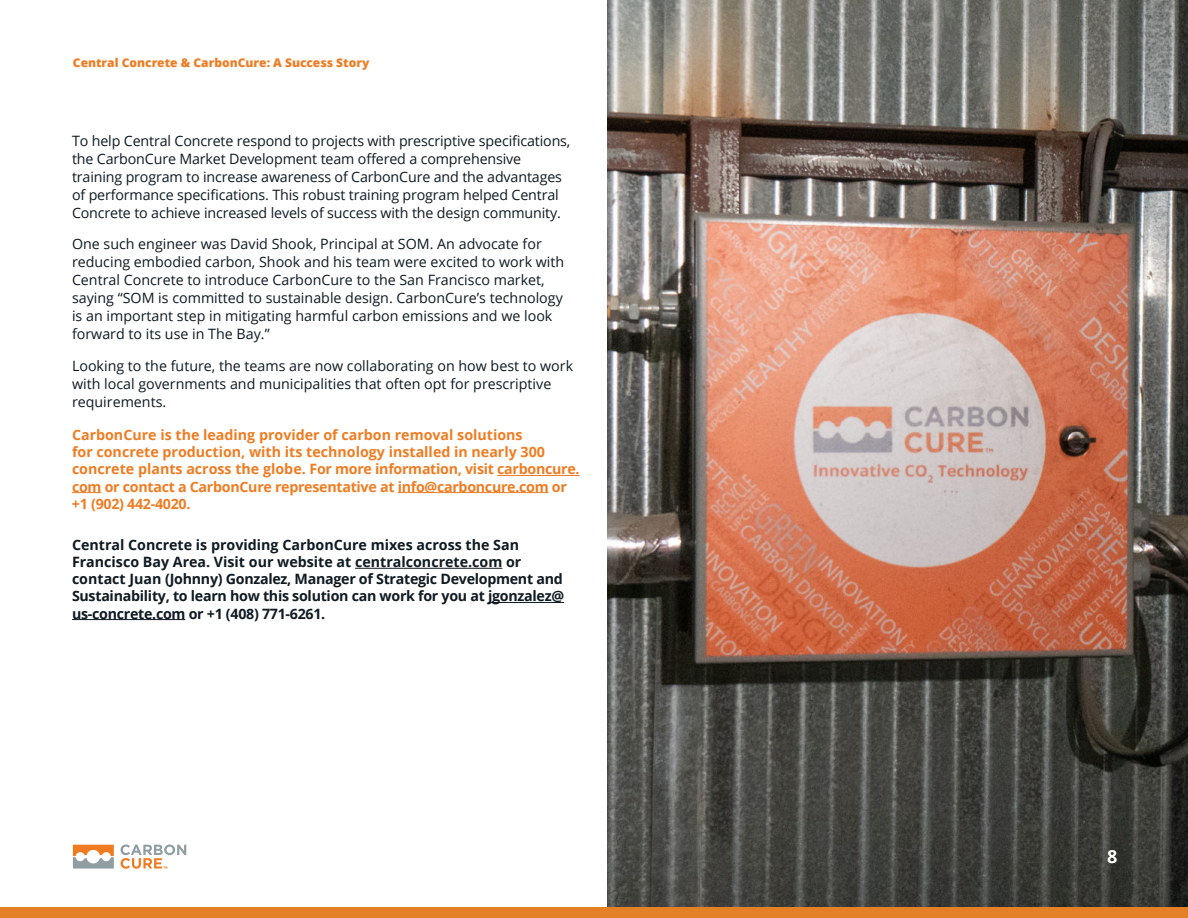
<style>
.page{position:relative;width:1188px;height:918px;background:#fff}
.page>*{position:absolute;margin:0;border:0;box-sizing:border-box;transform-origin:0 0}
.t1{font:700 18px "Open Sans";color:#fff}
.t2{font:14.25px/18px "Open Sans";color:#0f1a22}
.t3{font:700 14.25px/17.1px "Open Sans";letter-spacing:-.02em;color:#0f1a22}
.t4{font:700 14.25px/17.1px "Open Sans";color:#ef7c22}
.t5{font:800 12px "Open Sans";color:#ef7c22}
</style>
<div class="page">
<hr style="left:497px;top:475px;width:83px;height:1px;background:#ef7c22">
<svg style="left:72px;top:492px;width:29px;height:1px"></svg>
<hr style="left:398px;top:492px;width:150px;height:1px;background:#ef7c22">
<img style="left:608px;top:0;width:580px;height:907px">
<hr style="left:355px;top:568px;width:147px;height:1px;background:#0f1a22">
<hr style="left:488px;top:602px;width:76px;height:1px;background:#0f1a22">
<hr style="left:72px;top:619px;width:113px;height:1px;background:#0f1a22">
<svg style="left:73px;top:845px;width:41px;height:24px"></svg>
<svg style="left:121px;top:844px;width:65px;height:25px"></svg>
<div style="left:0;top:907px;width:1188px;height:11px;background:#e48127"></div>
<p class="t5" style="left:73px;top:57px;width:298px">Central Concrete &amp; CarbonCure: A Success Story</p>
<p class="t2" style="left:72px;top:131px;width:500px">To help Central Concrete respond to projects with prescriptive speci昀椀cations, the CarbonCure Market Development team o昀昀ered a comprehensive training program to increase awareness of CarbonCure and the advantages of performance speci昀椀cations. This robust training program helped Central Concrete to achieve increased levels of success with the design community.</p>
<p class="t2" style="left:72px;top:235px;width:494px">One such engineer was David Shook, Principal at SOM. An advocate for reducing embodied carbon, Shook and his team were excited to work with Central Concrete to introduce CarbonCure to the San Francisco market, saying “SOM is committed to sustainable design. CarbonCure’s technology is an important step in mitigating harmful carbon emissions and we look forward to its use in The Bay.”</p>
<p class="t2" style="left:72px;top:358px;width:503px">Looking to the future, the teams are now collaborating on how best to work with local governments and municipalities that often opt for prescriptive requirements.</p>
<p class="t4" style="left:72px;top:428px;width:509px">CarbonCure is the leading provider of carbon removal solutions<br>for concrete production, with its technology installed in nearly 300 concrete plants across the globe. For more information, visit carboncure. com or contact a CarbonCure representative at info@carboncure.com or +1 (902) 442-4020.</p>
<p class="t3" style="left:72px;top:538px;width:494px">Central Concrete is providing CarbonCure mixes across the San Francisco Bay Area. Visit our website at centralconcrete.com or contact Juan (Johnny) Gonzalez, Manager of Strategic Development and Sustainability, to learn how this solution can work for you at jgonzalez@ us-concrete.com or +1 (408) 771-6261.</p>
<p class="t1" style="left:1107px;top:850px;width:12px">8</p>
</div>
